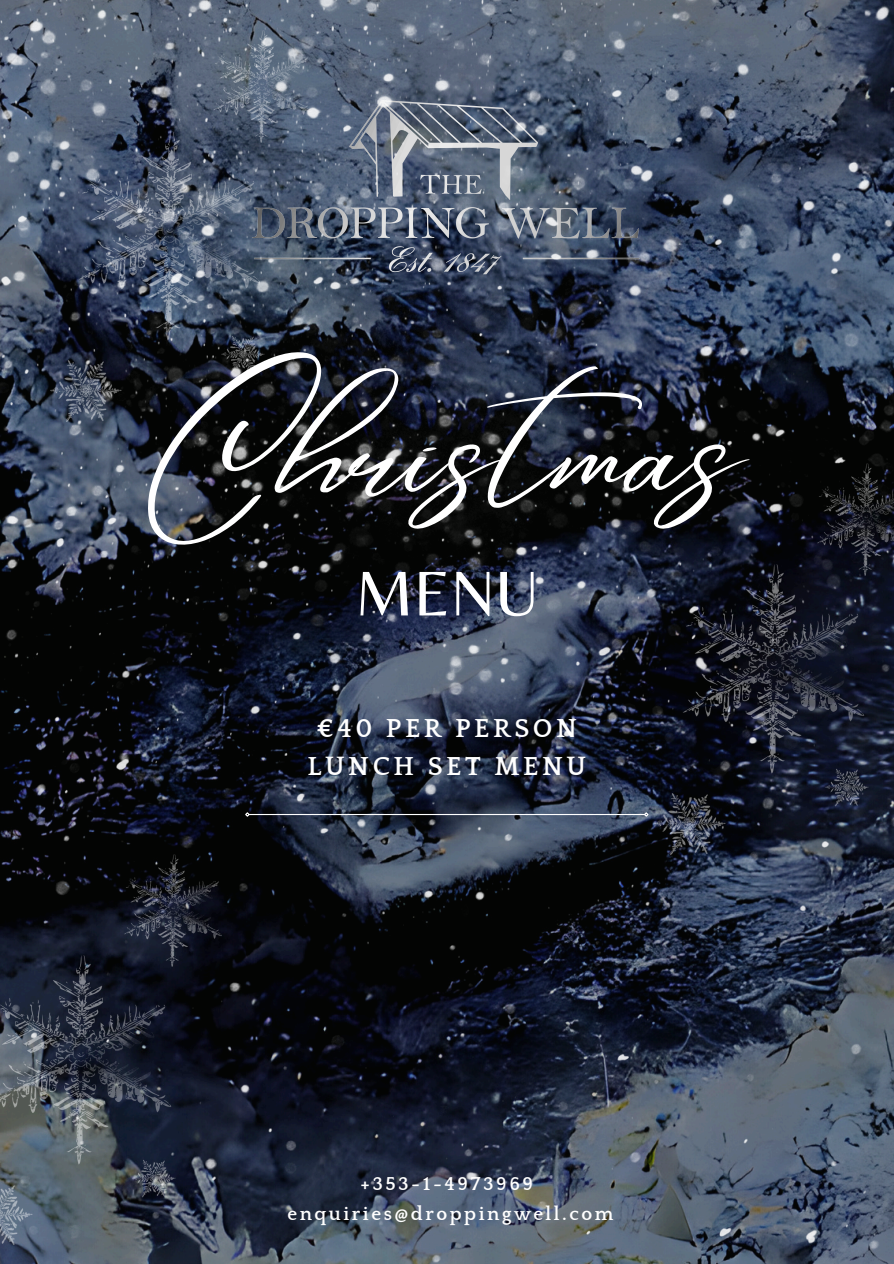
<style>
.page{position:relative;width:894px;height:1264px;background:#fff}
.page>*{position:absolute;margin:0;border:0;box-sizing:border-box;transform-origin:0 0}
.t1{font:153.6px "Andasia";color:#fff}
.t2{font:65.7px "Belleza";color:#fff}
.t3{font:700 26.7px/38.2px "Quattrocento";letter-spacing:.13em;color:#fff;text-align:center}
.t4{font:700 19.2px "Quattrocento";letter-spacing:.13em;color:#fff}
</style>
<div class="page">
<img style="left:0;top:0;width:893px;height:1263px">
<hr style="left:249px;top:814px;width:395px;height:1px;background:#fff">
<svg style="left:244px;top:811px;width:6px;height:6px"></svg>
<svg style="left:642px;top:811px;width:7px;height:6px"></svg>
<img style="left:310px;top:90px;width:344px;height:200px">
<img style="left:0;top:854px;width:221px;height:391px">
<img style="left:654px;top:463px;width:239px;height:391px">
<img style="left:50px;top:31px;width:260px;height:390px">
<p class="t1" style="left:147px;top:334px;width:601px">Christmas</p>
<p class="t2" style="left:355px;top:554px;width:185px">MENU</p>
<p class="t3" style="left:307px;top:709px;width:280px">€40 PER PERSON<br>LUNCH SET MENU</p>
<p class="t4" style="left:360px;top:1173px;width:174px">+353-1-4973969</p>
<h1 class="t4" style="left:287px;top:1203px;width:327px">enquiries@droppingwell.com</h1>
</div>
